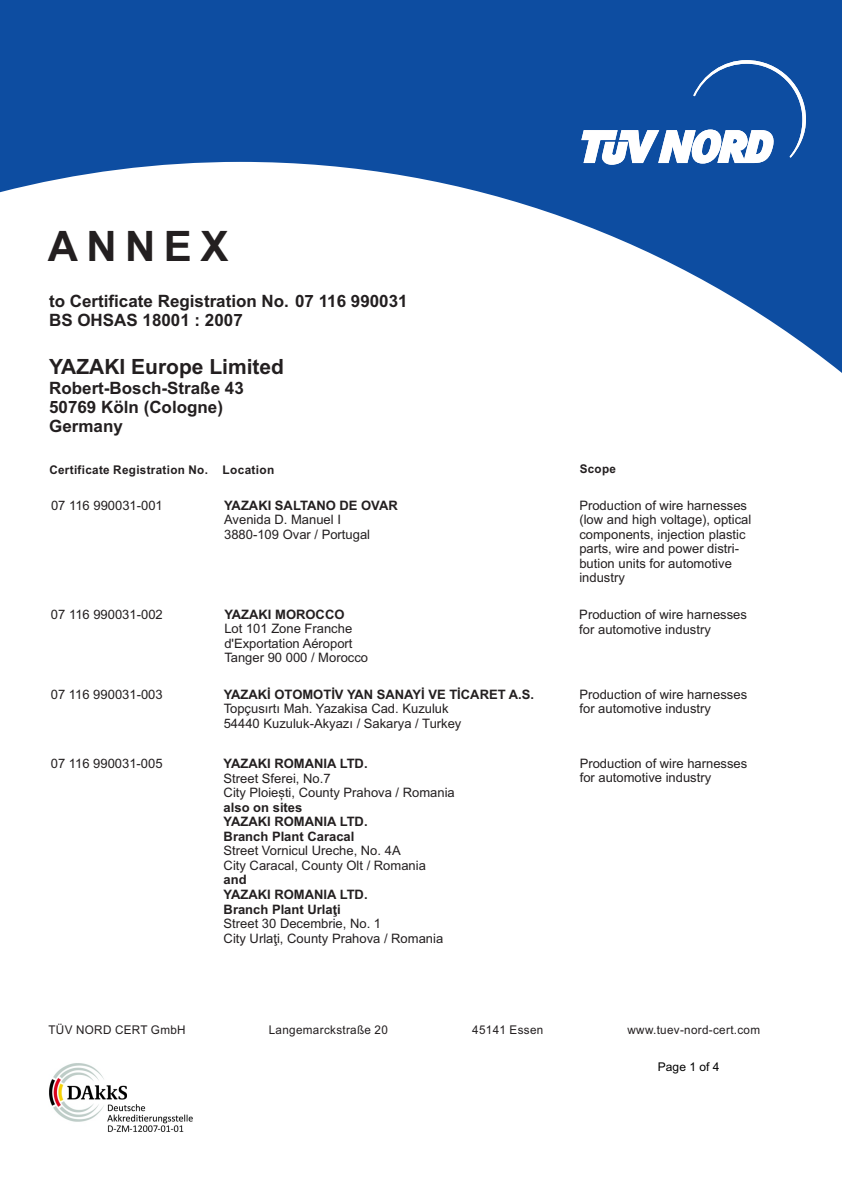
<style>
.page{position:relative;width:842px;height:1191px;background:#fff}
.page>*{position:absolute;margin:0;border:0;box-sizing:border-box;transform-origin:0 0}
.t1{font:700 42px "Arial";letter-spacing:.2em;color:#231f20}
.t2{font:700 21px "Arial";color:#231f20}
.t3{font:700 17px/19px "Arial";color:#231f20}
.t4{font:13px/14.5px "Arial";color:#231f20}
.t5{font:700 13px/14.5px "Arial";color:#231f20}
.t6{font:12px "Arial";letter-spacing:.03em;color:#231f20}
.t7{font:700 12px "Arial";letter-spacing:.03em;color:#231f20}
.t8{font:12px "Arial";color:#000}
</style>
<div class="page">
<img style="left:49px;top:1063px;width:144px;height:69px">
<svg style="left:0;top:0;width:842px;height:373px;fill:#0d4da1"></svg>
<svg style="left:581px;top:60px;width:225px;height:105px"></svg>
<h1 class="t1" style="left:48px;top:230px;width:182px">ANNEX</h1>
<h3 class="t3" style="left:49px;top:293px;width:360px">to Certificate Registration No. 07 116 990031<br>BS OHSAS 18001 : 2007</h3>
<h2 class="t2" style="left:49px;top:359px;width:236px">YAZAKI Europe Limited</h2>
<h3 class="t3" style="left:49px;top:380px;width:196px">Robert-Bosch-Straße 43<br>50769 Köln (Cologne)<br>Germany</h3>
<p class="t7" style="left:49px;top:465px;width:226px">Certificate Registration No. Location</p>
<p class="t7" style="left:580px;top:464px;width:38px">Scope</p>
<p class="t4" style="left:51px;top:499px;width:113px">07 116 990031-001</p>
<p class="t5" style="left:224px;top:499px;width:175px">YAZAKI SALTANO DE OVAR</p>
<p class="t4" style="left:224px;top:513px;width:147px">Avenida D. Manuel I<br>3880-109 Ovar / Portugal</p>
<p class="t4" style="left:51px;top:608px;width:113px">07 116 990031-002</p>
<p class="t5" style="left:224px;top:608px;width:122px">YAZAKI MOROCCO</p>
<p class="t4" style="left:224px;top:622px;width:145px">Lot 101 Zone Franche d'Exportation Aéroport<br>Tanger 90 000 / Morocco</p>
<p class="t4" style="left:579px;top:499px;width:173px">Production of wire harnesses (low and high voltage), optical components, injection plastic parts, wire and power distri&shy;bution units for automotive industry</p>
<p class="t4" style="left:579px;top:608px;width:169px">Production of wire harnesses for automotive industry</p>
<p class="t5" style="left:224px;top:688px;width:312px">YAZAKİ OTOMOTİV YAN SANAYİ VE TİCARET A.S.</p>
<p class="t4" style="left:224px;top:703px;width:239px">Topçusırtı Mah. Yazakisa Cad. Kuzuluk<br>54440 Kuzuluk-Akyazı / Sakarya / Turkey</p>
<p class="t4" style="left:51px;top:688px;width:113px">07 116 990031-003</p>
<p class="t4" style="left:579px;top:688px;width:169px">Production of wire harnesses for automotive industry</p>
<p class="t4" style="left:51px;top:757px;width:113px">07 116 990031-005</p>
<p class="t5" style="left:224px;top:757px;width:145px">YAZAKI ROMANIA LTD.</p>
<p class="t4" style="left:224px;top:772px;width:233px">Street Sferei, No.7<br>City Ploiești, County Prahova / Romania</p>
<p class="t5" style="left:224px;top:801px;width:145px">also on sites<br>YAZAKI ROMANIA LTD.</p>
<p class="t4" style="left:224px;top:844px;width:204px">Street Vornicul Ureche, No. 4A<br>City Caracal, County Olt / Romania</p>
<p class="t5" style="left:224px;top:874px;width:25px">and</p>
<p class="t5" style="left:224px;top:830px;width:132px">Branch Plant Caracal</p>
<p class="t5" style="left:224px;top:888px;width:145px">YAZAKI ROMANIA LTD.<br>Branch Plant Urlaţi</p>
<p class="t4" style="left:224px;top:917px;width:221px">Street 30 Decembrie, No. 1<br>City Urlaţi, County Prahova / Romania</p>
<p class="t4" style="left:580px;top:757px;width:169px">Production of wire harnesses for automotive industry</p>
<p class="t6" style="left:49px;top:1024px;width:139px">TÜV NORD CERT GmbH</p>
<p class="t6" style="left:269px;top:1024px;width:121px">Langemarckstraße 20</p>
<p class="t6" style="left:472px;top:1024px;width:73px">45141 Essen</p>
<p class="t6" style="left:627px;top:1024px;width:134px">www.tuev-nord-cert.com</p>
<p class="t8" style="left:658px;top:1062px;width:63px">Page 1 of 4</p>
</div>
